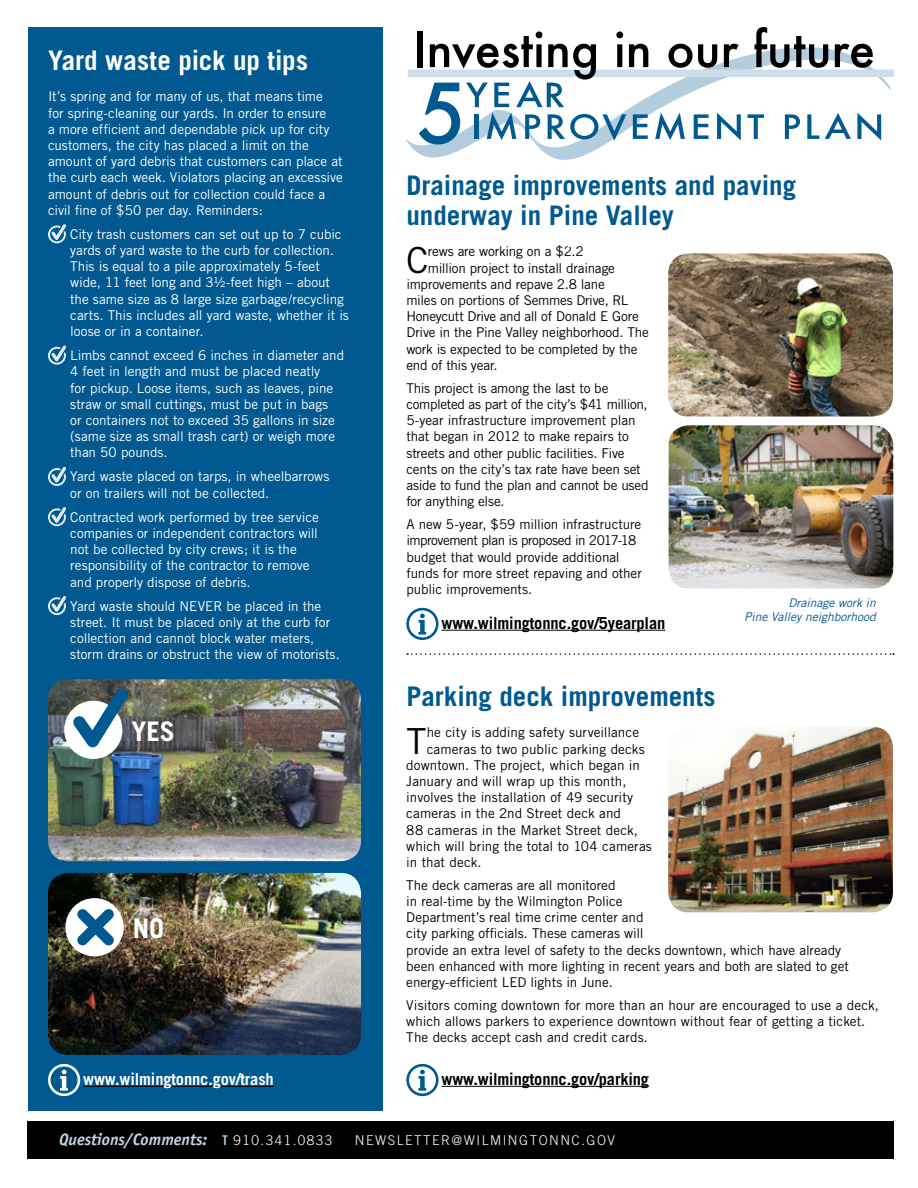
<style>
.page{position:relative;width:918px;height:1188px;background:#fff}
.page>*{position:absolute;margin:0;border:0;box-sizing:border-box;transform-origin:0 0}
.t1{font:36px "Trade Gothic";color:#000}
.t2{font:700 27px/30px "Trade Gothic";color:#005990}
.t3{font:700 27px "Trade Gothic";color:#fff}
.t4{font:700 16.5px "Trade Gothic";letter-spacing:-.01em;color:#000}
.t5{font:italic 700 16.5px "Officina San ITC";color:#bfd5e3}
.t6{font:700 16.5px "Trade Gothic";letter-spacing:-.01em;color:#fff}
.t7{font:13.5px/16.2px "Trade Gothic";letter-spacing:-.005em;color:#000}
.t8{font:13.5px/16.2px "Trade Gothic";letter-spacing:-.005em;color:#fff}
.t9{font:13.5px "Trade Gothic";letter-spacing:-.025em;color:#000}
.t10{font:300 13.5px "Trade Gothic";letter-spacing:.11em;color:#fff}
.t11{font:italic 12px/14.4px "Trade Gothic";color:#005990;text-align:right}
.s1{font-family:"Trade Gothic Bold Cond Twenty";font-weight:400;font-style:normal;font-size:13.5px;color:#b3cdde}
.s2{font-family:"Trade Gothic";font-weight:300;font-style:normal;font-size:13.5px;color:#fff}
</style>
<div class="page">
<div style="left:417px;top:31px;width:5px;height:36px;background:#000"></div>
<svg style="left:406px;top:46px;width:486px;height:114px"></svg>
<svg style="left:724px;top:44px;width:15px;height:23px"></svg>
<svg style="left:668px;top:44px;width:49px;height:24px"></svg>
<svg style="left:754px;top:27px;width:74px;height:41px"></svg>
<svg style="left:835px;top:44px;width:38px;height:24px"></svg>
<div style="left:408px;top:70px;width:486px;height:7px;background:#ccdee9"></div>
<svg style="left:419px;top:31px;width:229px;height:114px"></svg>
<div style="left:725px;top:142px;width:6px;height:105px;background:#fff"></div>
<div style="left:28px;top:27px;width:354px;height:1084px;background:#005990"></div>
<div style="left:27px;top:1121px;width:866px;height:38px;background:#000"></div>
<svg style="left:48px;top:224px;width:18px;height:19px"></svg>
<svg style="left:48px;top:346px;width:18px;height:19px"></svg>
<svg style="left:48px;top:467px;width:18px;height:19px"></svg>
<svg style="left:48px;top:507px;width:18px;height:19px"></svg>
<svg style="left:48px;top:596px;width:18px;height:19px"></svg>
<hr style="left:442px;top:630px;width:223px;height:1px;background:#000">
<svg style="left:406px;top:608px;width:33px;height:32px"></svg>
<img style="left:48px;top:679px;width:313px;height:182px">
<img style="left:668px;top:253px;width:225px;height:164px">
<img style="left:48px;top:873px;width:313px;height:182px">
<hr style="left:83px;top:1086px;width:191px;height:1px;background:#000">
<svg style="left:48px;top:1064px;width:32px;height:32px"></svg>
<svg style="left:407px;top:653px;width:487px;height:2px"></svg>
<hr style="left:442px;top:1086px;width:207px;height:1px;background:#000">
<svg style="left:406px;top:1064px;width:33px;height:32px"></svg>
<img style="left:668px;top:727px;width:225px;height:185px">
<div style="left:64px;top:701px;width:59px;height:58px;background:#fff;border-radius:50%"></div>
<svg style="left:72px;top:689px;width:56px;height:58px"></svg>
<div style="left:65px;top:898px;width:59px;height:58px;background:#fff;border-radius:50%"></div>
<svg style="left:77px;top:909px;width:37px;height:36px"></svg>
<img style="left:669px;top:425px;width:224px;height:163px">
<h2 class="t3" style="left:48px;top:44px;width:262px">Yard waste pick up tips</h2>
<p class="t8" style="left:48px;top:88px;width:296px">It’s spring and for many of us, that means time<br>for spring-cleaning our yards. In order to ensure<br>a more efficient and dependable pick up for city customers, the city has placed a limit on the amount of yard debris that customers can place at the curb each week. Violators placing an excessive amount of debris out for collection could face a civil fine of $50 per day. Reminders:</p>
<p class="t8" style="left:70px;top:226px;width:280px">City trash customers can set out up to 7 cubic yards of yard waste to the curb for collection.<br>This is equal to a pile approximately 5-feet wide, 11 feet long and 3½-feet high – about the same size as 8 large size garbage/recycling carts. This includes all yard waste, whether it is loose or in a container.</p>
<p class="t8" style="left:70px;top:347px;width:275px">Limbs cannot exceed 6 inches in diameter and 4 feet in length and must be placed neatly<br>for pickup. Loose items, such as leaves, pine straw or small cuttings, must be put in bags<br>or containers not to exceed 35 gallons in size (same size as small trash cart) or weigh more than 50 pounds.</p>
<p class="t8" style="left:70px;top:468px;width:261px">Yard waste placed on tarps, in wheelbarrows or on trailers will not be collected.</p>
<p class="t8" style="left:70px;top:509px;width:250px">Contracted work performed by tree service companies or independent contractors will not be collected by city crews; it is the responsibility of the contractor to remove and properly dispose of debris.</p>
<p class="t8" style="left:70px;top:598px;width:271px">Yard waste should NEVER be placed in the street. It must be placed only at the curb for collection and cannot block water meters, storm drains or obstruct the view of motorists.</p>
<h2 class="t3" style="left:131px;top:715px;width:45px">YES</h2>
<h2 class="t3" style="left:133px;top:912px;width:33px">NO</h2>
<p class="t6" style="left:83px;top:1069px;width:192px">www.wilmingtonnc.gov/trash</p>
<h2 class="t2" style="left:406px;top:170px;width:391px">Drainage improvements and paving underway in Pine Valley</h2>
<h1 class="t1" style="left:406px;top:238px;width:23px">C</h1>
<p class="t7" style="left:428px;top:243px;width:157px">rews are working on a $2.2</p>
<p class="t7" style="left:428px;top:260px;width:189px">million project to install drainage</p>
<p class="t7" style="left:406px;top:276px;width:200px">improvements and repave 2.8 lane</p>
<p class="t7" style="left:406px;top:292px;width:224px">miles on portions of Semmes Drive, RL</p>
<p class="t9" style="left:406px;top:308px;width:234px">Honeycutt Drive and all of Donald E Gore</p>
<p class="t7" style="left:406px;top:324px;width:244px">Drive in the Pine Valley neighborhood. The</p>
<p class="t7" style="left:406px;top:341px;width:233px">work is expected to be completed by the</p>
<p class="t7" style="left:406px;top:357px;width:93px">end of this year.</p>
<p class="t7" style="left:406px;top:380px;width:244px">This project is among the last to be completed as part of the city’s $41 million, 5-year infrastructure improvement plan that began in 2012 to make repairs to streets and other public facilities. Five cents on the city’s tax rate have been set aside to fund the plan and cannot be used for anything else.</p>
<p class="t7" style="left:406px;top:516px;width:237px">A new 5-year, $59 million infrastructure improvement plan is proposed in 2017-18 budget that would provide additional funds for more street repaving and other public improvements.</p>
<p class="t4" style="left:442px;top:613px;width:225px">www.wilmingtonnc.gov/5yearplan</p>
<h2 class="t2" style="left:406px;top:681px;width:310px">Parking deck improvements</h2>
<p class="t11" style="left:744px;top:595px;width:133px">Drainage work in<br>Pine Valley neighborhood</p>
<h1 class="t1" style="left:406px;top:719px;width:21px">T</h1>
<p class="t7" style="left:427px;top:724px;width:214px">he city is adding safety surveillance</p>
<p class="t7" style="left:427px;top:740px;width:220px">cameras to two public parking decks</p>
<p class="t7" style="left:406px;top:757px;width:235px">downtown. The project, which began in</p>
<p class="t7" style="left:406px;top:773px;width:222px">January and will wrap up this month,</p>
<p class="t7" style="left:406px;top:789px;width:228px">involves the installation of 49 security</p>
<p class="t7" style="left:406px;top:805px;width:216px">cameras in the 2nd Street deck and</p>
<p class="t7" style="left:406px;top:821px;width:233px">88 cameras in the Market Street deck,</p>
<p class="t7" style="left:406px;top:838px;width:247px">which will bring the total to 104 cameras</p>
<p class="t7" style="left:406px;top:854px;width:77px">in that deck.</p>
<p class="t7" style="left:406px;top:877px;width:444px">The deck cameras are all monitored<br>in real-time by the Wilmington Police<br>Department’s real time crime center and<br>city parking officials. These cameras will<br>provide an extra level of safety to the decks downtown, which have already been enhanced with more lighting in recent years and both are slated to get energy-efficient LED lights in June.</p>
<p class="t7" style="left:406px;top:997px;width:474px">Visitors coming downtown for more than an hour are encouraged to use a deck, which allows parkers to experience downtown without fear of getting a ticket.<br>The decks accept cash and credit cards.</p>
<p class="t4" style="left:442px;top:1069px;width:209px">www.wilmingtonnc.gov/parking</p>
<p class="t5" style="left:59px;top:1129px;width:275px">Questions/Comments: <span class="s1">T</span> <span class="s2">910.341.0833</span></p>
<p class="t10" style="left:355px;top:1132px;width:262px">NEWSLETTER@WILMINGTONNC.GOV</p>
</div>
